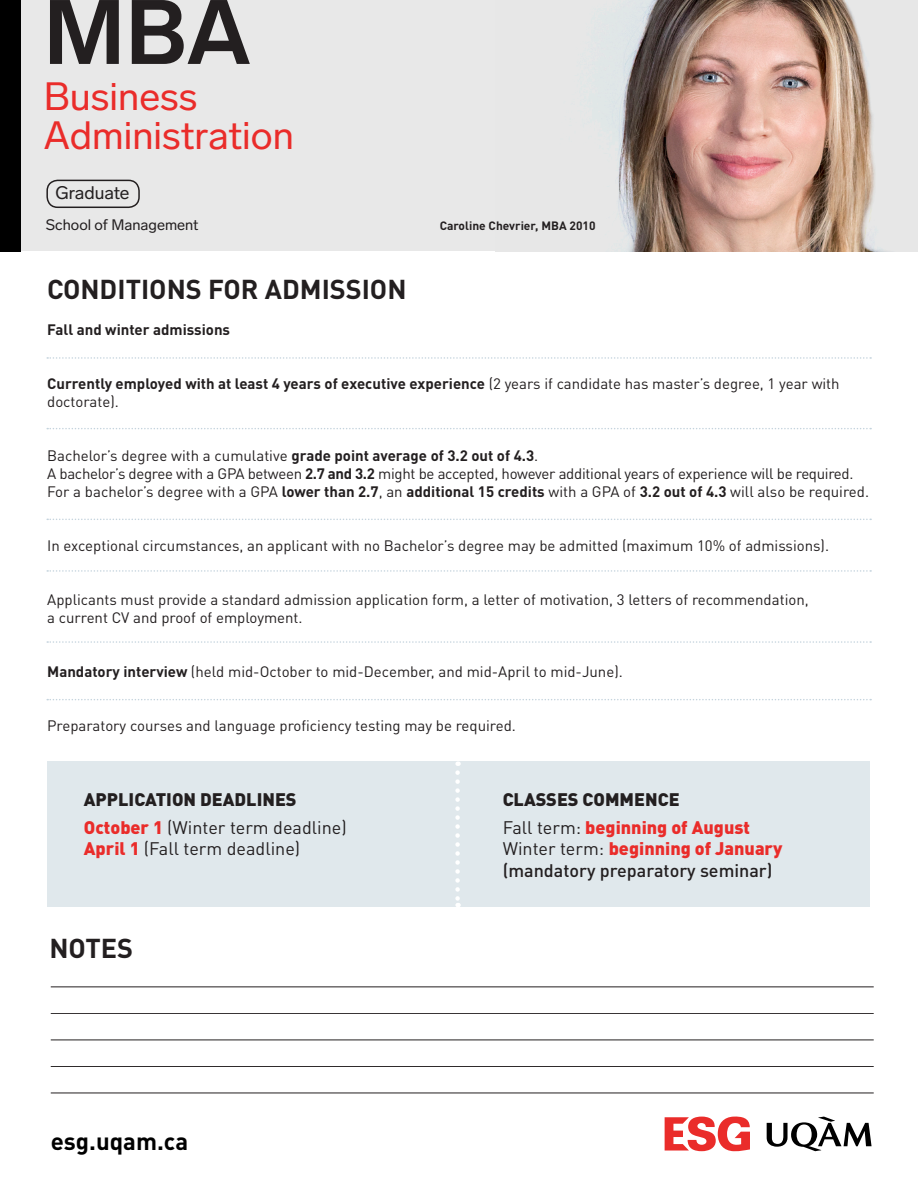
<style>
.page{position:relative;width:918px;height:1188px;background:#fff}
.page>*{position:absolute;margin:0;border:0;box-sizing:border-box;transform-origin:0 0}
.t1{font:700 90px "Lab Grotesque";color:#231f20}
.t2{font:39px/39px "Lab Grotesque";color:#ea2c2a}
.t3{font:700 27px "DIN Pro";color:#231f20}
.t4{font:700 24px "DIN Pro";color:#000}
.t5{font:900 18px "DIN Pro";color:#ea2c2a}
.t6{font:18px/21.6px "DIN Pro";color:#231f20}
.t7{font:900 18px "DIN Pro";color:#231f20}
.t8{font:500 18px "DIN Pro";color:#231f20}
.t9{font:18px "Lab Grotesque";color:#231f20}
.t10{font:15px/18px "DIN Pro";color:#231f20}
.t11{font:15px "DIN Pro";letter-spacing:-.02em;color:#231f20}
.t12{font:700 15px "DIN Pro";color:#231f20}
.t13{font:15px "Lab Grotesque";color:#231f20}
.t14{font:700 12px "DIN Pro";color:#231f20}
.s1{font-weight:700}
.s2{font-weight:900;color:#ea2c2a}
.s3{font-weight:400;color:#231f20}
</style>
<div class="page">
<svg style="left:47px;top:357px;width:824px;height:2px"></svg>
<svg style="left:47px;top:428px;width:824px;height:1px"></svg>
<svg style="left:47px;top:519px;width:824px;height:1px"></svg>
<svg style="left:47px;top:570px;width:824px;height:2px"></svg>
<svg style="left:47px;top:641px;width:824px;height:2px"></svg>
<svg style="left:47px;top:699px;width:824px;height:1px"></svg>
<div style="left:47px;top:761px;width:823px;height:146px;background:#e0e8ec"></div>
<svg style="left:455px;top:773px;width:5px;height:134px"></svg>
<hr style="left:51px;top:1013px;width:823px;height:1px;background:#231f20">
<hr style="left:51px;top:1040px;width:823px;height:1px;background:#231f20">
<hr style="left:51px;top:1066px;width:823px;height:1px;background:#231f20">
<hr style="left:51px;top:1093px;width:823px;height:1px;background:#231f20">
<div style="left:0;top:1px;width:917px;height:250px;background:#e8e8e8"></div>
<div style="left:0;top:0;width:21px;height:251px;background:#000"></div>
<div style="left:46px;top:180px;width:94px;height:28px;border:2px solid #231f20;border-radius:10px"></div>
<img style="left:496px;top:0;width:421px;height:251px">
<svg style="left:767px;top:1117px;width:105px;height:34px"></svg>
<svg style="left:665px;top:1116px;width:85px;height:35px"></svg>
<hr style="left:51px;top:987px;width:823px;height:1px;background:#231f20">
<p class="t1" style="left:44px;top:-21px;width:209px">MBA</p>
<p class="t2" style="left:44px;top:77px;width:252px">Business<br>Administration</p>
<p class="t9" style="left:55px;top:182px;width:76px">Graduate</p>
<p class="t13" style="left:46px;top:216px;width:154px">School of Management</p>
<p class="t3" style="left:47px;top:271px;width:361px">CONDITIONS FOR ADMISSION</p>
<p class="t12" style="left:47px;top:319px;width:184px">Fall and winter admissions</p>
<p class="t14" style="left:440px;top:218px;width:157px">Caroline Chevrier, MBA 2010</p>
<p class="t10" style="left:47px;top:374px;width:794px"><span class="s1">Currently employed with at least 4 years of executive experience</span> (2 years if candidate has master’s degree, 1 year with doctorate).</p>
<p class="t10" style="left:47px;top:446px;width:493px">Bachelor’s degree with a cumulative <span class="s1">grade point average of 3.2 out of 4.3</span>.</p>
<p class="t11" style="left:47px;top:463px;width:808px">A bachelor’s degree with a GPA between <span class="s1">2.7 and 3.2</span> might be accepted, however additional years of experience will be required.</p>
<p class="t10" style="left:47px;top:482px;width:823px">For a bachelor’s degree with a GPA <span class="s1">lower than 2.7</span>, an <span class="s1">additional 15 credits</span> with a GPA of <span class="s1">3.2 out of 4.3</span> will also be required.</p>
<p class="t10" style="left:47px;top:536px;width:783px">In exceptional circumstances, an applicant with no Bachelor’s degree may be admitted (maximum 10% of admissions).</p>
<p class="t10" style="left:47px;top:590px;width:763px">Applicants must provide a standard admission application form, a letter of motivation, 3 letters of recommendation, a current CV and proof of employment.</p>
<p class="t10" style="left:47px;top:662px;width:577px"><span class="s1">Mandatory interview</span> (held mid-October to mid-December, and mid-April to mid-June).</p>
<p class="t10" style="left:47px;top:716px;width:470px">Preparatory courses and language proficiency testing may be required.</p>
<p class="t7" style="left:84px;top:787px;width:214px">APPLICATION DEADLINES</p>
<p class="t6" style="left:84px;top:816px;width:264px"><span class="s2">October 1</span> (Winter term deadline)<br><span class="s2">April 1</span> (Fall term deadline)</p>
<p class="t3" style="left:49px;top:930px;width:85px">NOTES</p>
<p class="t4" style="left:51px;top:1125px;width:139px">esg.uqam.ca</p>
<p class="t7" style="left:503px;top:787px;width:178px">CLASSES COMMENCE</p>
<p class="t5" style="left:503px;top:815px;width:249px"><span class="s3">Fall term:</span> beginning of August</p>
<p class="t5" style="left:503px;top:837px;width:281px"><span class="s3">Winter term:</span> beginning of January</p>
<p class="t8" style="left:503px;top:858px;width:271px">(mandatory preparatory seminar)</p>
</div>
